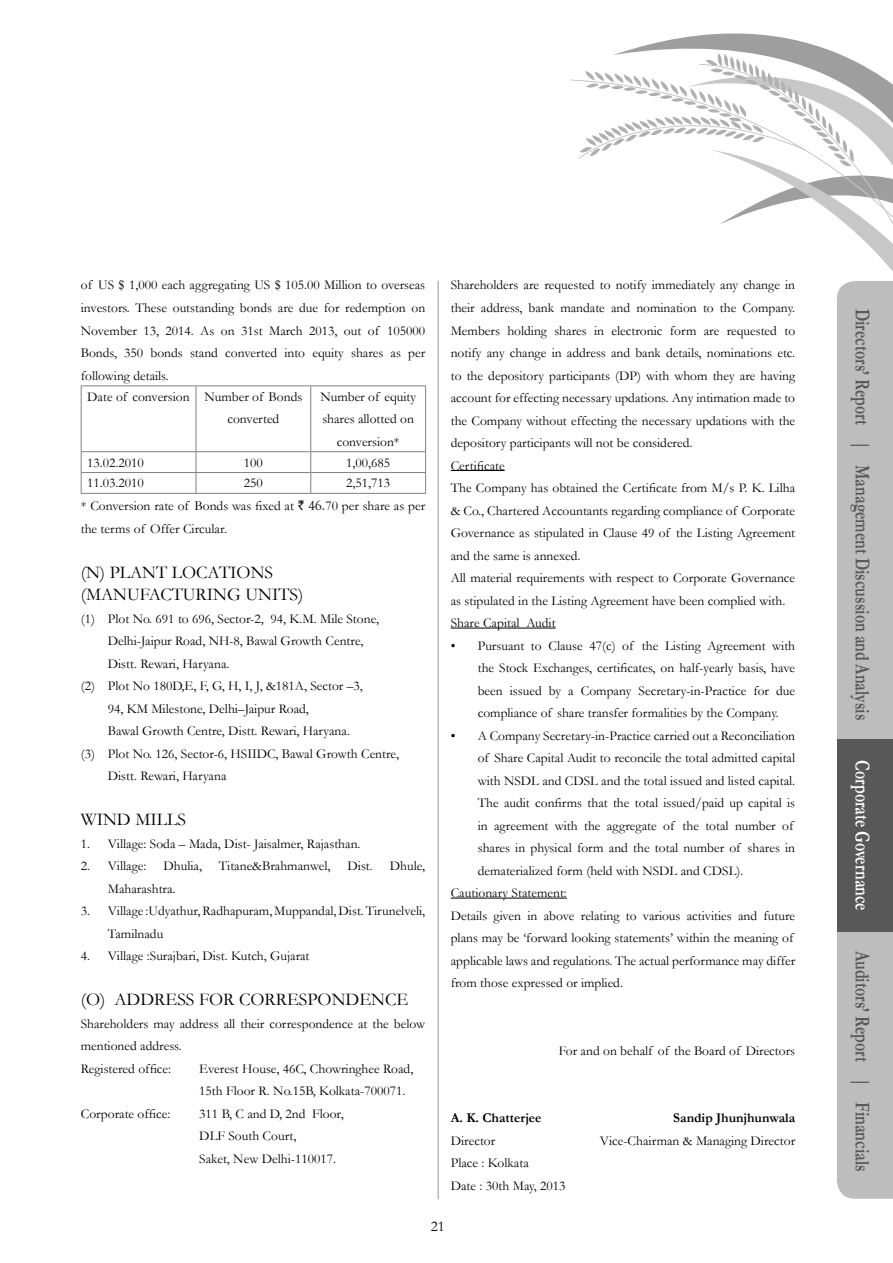
<style>
.page{position:relative;width:893px;height:1263px;background:#fff}
.page>*{position:absolute;margin:0;border:0;box-sizing:border-box;transform-origin:0 0}
.t1{font:700 21px "Garamond";color:#585858;scale:.75 1}
.t2{font:18px/22.5px "Garamond";color:#000}
.t3{font:15px "Garamond";color:#000}
.t4{font:13.5px/22.5px "Garamond";color:#000}
.t5{font:700 13.5px "Garamond";color:#000}
.s1{font-family:"Rupee"}
.s2{color:#fff}
</style>
<div class="page">
<svg style="left:585px;top:33px;width:308px;height:238px"></svg>
<svg style="left:570px;top:79px;width:323px;height:162px"></svg>
<div style="left:837px;top:281px;width:56px;height:918px;background:#bdbdbd"></div>
<div style="left:837px;top:739px;width:56px;height:193px;background:#585858"></div>
<hr style="left:81px;top:385px;width:115px;height:1px;background:#818181">
<hr style="left:81px;top:386px;width:1px;height:65px;background:#818181">
<hr style="left:196px;top:385px;width:115px;height:1px;background:#818181">
<hr style="left:196px;top:386px;width:1px;height:65px;background:#818181">
<hr style="left:311px;top:385px;width:115px;height:1px;background:#818181">
<hr style="left:310px;top:386px;width:1px;height:65px;background:#818181">
<hr style="left:425px;top:386px;width:1px;height:65px;background:#818181">
<hr style="left:81px;top:451px;width:115px;height:1px;background:#818181">
<hr style="left:196px;top:451px;width:115px;height:1px;background:#818181">
<hr style="left:311px;top:451px;width:115px;height:1px;background:#818181">
<hr style="left:81px;top:472px;width:115px;height:1px;background:#818181">
<svg style="left:81px;top:452px;width:1px;height:41px"></svg>
<hr style="left:196px;top:472px;width:115px;height:1px;background:#818181">
<svg style="left:196px;top:452px;width:1px;height:41px"></svg>
<hr style="left:311px;top:472px;width:115px;height:1px;background:#818181">
<svg style="left:310px;top:452px;width:1px;height:41px"></svg>
<svg style="left:425px;top:452px;width:1px;height:41px"></svg>
<hr style="left:81px;top:493px;width:115px;height:1px;background:#818181">
<hr style="left:196px;top:493px;width:115px;height:1px;background:#818181">
<hr style="left:311px;top:493px;width:115px;height:1px;background:#818181">
<hr style="left:451px;top:470px;width:54px;height:1px;background:#000">
<hr style="left:451px;top:628px;width:105px;height:1px;background:#000">
<hr style="left:451px;top:898px;width:116px;height:1px;background:#000">
<hr style="left:438px;top:281px;width:1px;height:918px;background:#949494">
<p class="t4" style="left:81px;top:274px;width:346px;text-align:justify">of US $ 1,000 each aggregating US $ 105.00 Million to overseas investors. These outstanding bonds are due for redemption on November 13, 2014. As on 31st March 2013, out of 105000<br>Bonds, 350 bonds stand converted into equity shares as per following details.</p>
<p class="t4" style="left:227px;top:385px;width:76px;text-indent:-140px">Date of conversion Number of Bonds converted</p>
<p class="t4" style="left:320px;top:385px;width:97px;text-align:center">Number of equity shares allotted on conversion*</p>
<p class="t4" style="left:87px;top:451px;width:58px">13.02.2010</p>
<p class="t4" style="left:244px;top:451px;width:20px">100</p>
<p class="t4" style="left:346px;top:451px;width:45px">1,00,685</p>
<p class="t4" style="left:87px;top:471px;width:58px">11.03.2010</p>
<p class="t4" style="left:244px;top:471px;width:20px">250</p>
<p class="t4" style="left:81px;top:471px;width:346px;text-indent:265px">2,51,713<br>* Conversion rate of Bonds was fixed at <span class="s1">` 46.</span>70 per share as per the terms of Offer Circular.</p>
<h2 class="t2" style="left:81px;top:560px;width:224px">(N) PLANT LOCATIONS (MANUFACTURING UNITS)</h2>
<p class="t4" style="left:81px;top:607px;width:300px">(1) Plot No. 691 to 696, Sector-2, 94, K.M. Mile Stone,</p>
<p class="t4" style="left:108px;top:629px;width:257px">Delhi-Jaipur Road, NH-8, Bawal Growth Centre,</p>
<p class="t4" style="left:108px;top:652px;width:123px">Distt. Rewari, Haryana.</p>
<p class="t4" style="left:81px;top:674px;width:284px">(2) Plot No 180D,E, F, G, H, I, J, &amp;181A, Sector –3,</p>
<p class="t4" style="left:108px;top:697px;width:203px">94, KM Milestone, Delhi–Jaipur Road,</p>
<p class="t4" style="left:108px;top:719px;width:244px">Bawal Growth Centre, Distt. Rewari, Haryana.</p>
<p class="t4" style="left:81px;top:742px;width:320px">(3) Plot No. 126, Sector-6, HSIIDC, Bawal Growth Centre,</p>
<p class="t4" style="left:108px;top:764px;width:120px">Distt. Rewari, Haryana</p>
<h2 class="t2" style="left:81px;top:808px;width:107px">WIND MILLS</h2>
<p class="t4" style="left:81px;top:832px;width:281px">1. Village: Soda – Mada, Dist- Jaisalmer, Rajasthan.</p>
<p class="t4" style="left:81px;top:854px;width:67px">2. Village:</p>
<p class="t4" style="left:163px;top:854px;width:40px">Dhulia,</p>
<p class="t4" style="left:219px;top:854px;width:113px">Titane&amp;Brahmanwel,</p>
<p class="t4" style="left:348px;top:854px;width:27px">Dist.</p>
<p class="t4" style="left:390px;top:854px;width:37px">Dhule,</p>
<p class="t4" style="left:108px;top:877px;width:69px">Maharashtra.</p>
<p class="t4" style="left:108px;top:899px;width:319px;text-indent:-27px">3. Village :Udyathur, Radhapuram, Muppandal, Dist. Tirunelveli,<br>Tamilnadu</p>
<p class="t4" style="left:81px;top:944px;width:230px">4. Village :Surajbari, Dist. Kutch, Gujarat</p>
<h2 class="t2" style="left:81px;top:988px;width:329px">(O) ADDRESS FOR CORRESPONDENCE</h2>
<p class="t4" style="left:81px;top:1012px;width:346px">Shareholders may address all their correspondence at the below mentioned address.<br>Registered office:</p>
<p class="t4" style="left:199px;top:1057px;width:215px">Everest House, 46C, Chowringhee Road,<br>15th Floor R. No.15B, Kolkata-700071.</p>
<p class="t4" style="left:81px;top:1102px;width:91px">Corporate office:</p>
<p class="t4" style="left:199px;top:1102px;width:146px">311 B, C and D, 2nd Floor,<br>DLF South Court,<br>Saket, New Delhi-110017.</p>
<p class="t4" style="left:451px;top:274px;width:346px">Shareholders are requested to notify immediately any change in their address, bank mandate and nomination to the Company.<br>Members holding shares in electronic form are requested to notify any change in address and bank details, nominations etc. to the depository participants (DP) with whom they are having account for effecting necessary updations. Any intimation made to the Company without effecting the necessary updations with the depository participants will not be considered.<br>Certificate<br>The Company has obtained the Certificate from M/s P. K. Lilha &amp; Co., Chartered Accountants regarding compliance of Corporate Governance as stipulated in Clause 49 of the Listing Agreement and the same is annexed.<br>All material requirements with respect to Corporate Governance as stipulated in the Listing Agreement have been complied with.<br>Share Capital Audit</p>
<p class="t4" style="left:478px;top:634px;width:319px;text-align:justify;text-indent:-27px">• Pursuant to Clause 47(c) of the Listing Agreement with the Stock Exchanges, certificates, on half-yearly basis, have been issued by a Company Secretary-in-Practice for due compliance of share transfer formalities by the Company.</p>
<p class="t4" style="left:451px;top:724px;width:346px">• A Company Secretary-in-Practice carried out a Reconciliation</p>
<p class="t4" style="left:478px;top:746px;width:319px">of Share Capital Audit to reconcile the total admitted capital</p>
<p class="t4" style="left:478px;top:769px;width:319px">with NSDL and CDSL and the total issued and listed capital.</p>
<p class="t4" style="left:478px;top:791px;width:319px">The audit confirms that the total issued/paid up capital is</p>
<p class="t4" style="left:478px;top:814px;width:317px">in agreement with the aggregate of the total number of</p>
<p class="t4" style="left:478px;top:836px;width:319px">shares in physical form and the total number of shares in</p>
<p class="t4" style="left:478px;top:859px;width:267px">dematerialized form (held with NSDL and CDSL).</p>
<p class="t4" style="left:451px;top:881px;width:118px">Cautionary Statement:</p>
<p class="t4" style="left:451px;top:904px;width:346px">Details given in above relating to various activities and future</p>
<p class="t4" style="left:451px;top:926px;width:344px">plans may be ‘forward looking statements’ within the meaning of</p>
<p class="t4" style="left:451px;top:949px;width:346px">applicable laws and regulations. The actual performance may differ</p>
<p class="t4" style="left:451px;top:971px;width:174px">from those expressed or implied.</p>
<p class="t4" style="left:559px;top:1039px;width:238px">For and on behalf of the Board of Directors</p>
<p class="t5" style="left:451px;top:1109px;width:92px">A. K. Chatterjee</p>
<p class="t5" style="left:673px;top:1109px;width:123px">Sandip Jhunjhunwala</p>
<p class="t4" style="left:451px;top:1129px;width:46px">Director</p>
<p class="t4" style="left:600px;top:1129px;width:197px">Vice-Chairman &amp; Managing Director</p>
<p class="t4" style="left:451px;top:1151px;width:116px">Place : Kolkata<br>Date : 30th May, 2013</p>
<p class="t3" style="left:431px;top:1216px;width:16px">21</p>
<h1 class="t1" style="left:877px;top:309px;width:1151px;rotate:90deg">Directors’ Report | Management Discussion and Analysis | <span class="s2">Corporate Governance</span> | Auditors’ Report | Financials</h1>
</div>
